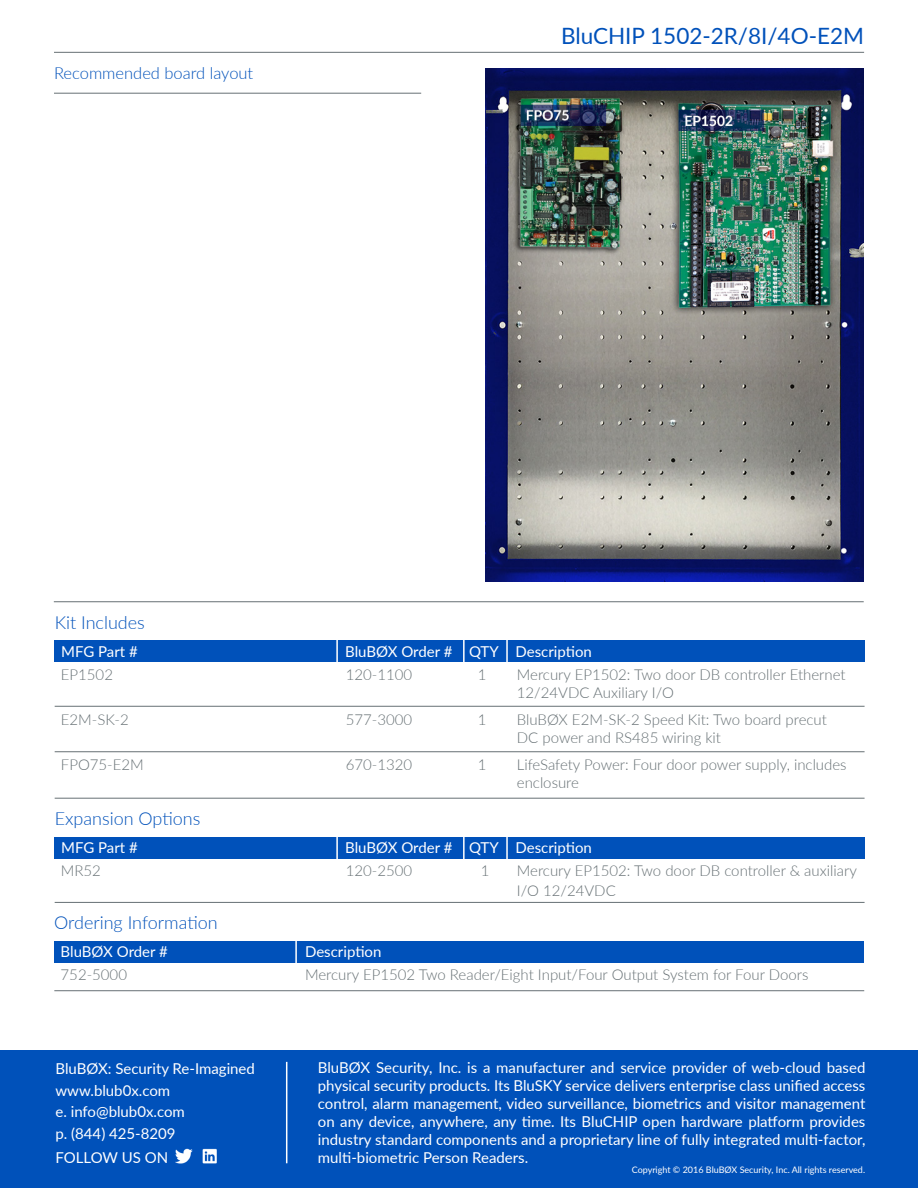
<style>
.page{position:relative;width:918px;height:1188px;background:#fff}
.page>*{position:absolute;margin:0;border:0;box-sizing:border-box;transform-origin:0 0}
.t1{font:22.5px "Lato";color:#0051ba}
.t2{font:300 18px "Lato";color:#0051ba}
.t3{font:300 16.5px "Lato";color:#0051ba}
.t4{font:15px/18px "Lato";color:#fff;text-align:justify}
.t5{font:300 15px/18px "Lato";color:#667074}
.t6{font:9px "Lato";color:#fff}
</style>
<div class="page">
<img style="left:486px;top:68px;width:377px;height:513px">
<div style="left:0;top:1050px;width:918px;height:138px;background:#0051ba"></div>
<hr style="left:54px;top:52px;width:810px;height:1px;background:#667074">
<hr style="left:286px;top:1062px;width:1px;height:101px;background:#fff">
<img style="left:175px;top:1148px;width:42px;height:17px">
<hr style="left:54px;top:601px;width:810px;height:1px;background:#667074">
<hr style="left:54px;top:93px;width:367px;height:1px;background:#667074">
<div style="left:54px;top:941px;width:810px;height:22px;background:#0051ba"></div>
<div style="left:55px;top:641px;width:810px;height:21px;background:#0051ba"></div>
<div style="left:55px;top:837px;width:810px;height:21px;background:#0051ba"></div>
<hr style="left:295px;top:938px;width:2px;height:26px;background:#fff">
<hr style="left:54px;top:990px;width:810px;height:1px;background:#667074">
<hr style="left:55px;top:798px;width:810px;height:1px;background:#667074">
<hr style="left:55px;top:751px;width:810px;height:1px;background:#667074">
<hr style="left:55px;top:706px;width:810px;height:1px;background:#667074">
<hr style="left:55px;top:902px;width:810px;height:1px;background:#667074">
<hr style="left:336px;top:638px;width:2px;height:26px;background:#fff">
<hr style="left:336px;top:834px;width:2px;height:26px;background:#fff">
<hr style="left:463px;top:639px;width:2px;height:26px;background:#fff">
<hr style="left:463px;top:835px;width:2px;height:26px;background:#fff">
<hr style="left:506px;top:639px;width:2px;height:26px;background:#fff">
<hr style="left:506px;top:835px;width:2px;height:26px;background:#fff">
<p class="t3" style="left:54px;top:62px;width:201px">Recommended board layout</p>
<p class="t2" style="left:55px;top:610px;width:92px">Kit Includes</p>
<p class="t1" style="left:561px;top:19px;width:304px">BluCHIP 1502-2R/8I/4O-E2M</p>
<p class="t4" style="left:61px;top:642px;width:78px">MFG Part #</p>
<p class="t4" style="left:345px;top:642px;width:248px">BluBØX Order # QTY Description</p>
<p class="t5" style="left:61px;top:665px;width:54px">EP1502</p>
<p class="t5" style="left:346px;top:665px;width:68px">120-1100</p>
<p class="t5" style="left:478px;top:665px;width:10px">1</p>
<p class="t5" style="left:517px;top:665px;width:330px">Mercury EP1502: Two door DB controller Ethernet<br>12/24VDC Auxiliary I/O</p>
<p class="t5" style="left:61px;top:710px;width:69px">E2M-SK-2</p>
<p class="t5" style="left:346px;top:710px;width:68px">577-3000</p>
<p class="t5" style="left:478px;top:710px;width:10px">1</p>
<p class="t5" style="left:517px;top:710px;width:312px">BluBØX E2M-SK-2 Speed Kit: Two board precut<br>DC power and RS485 wiring kit</p>
<p class="t5" style="left:61px;top:755px;width:84px">FPO75-E2M</p>
<p class="t5" style="left:346px;top:755px;width:68px">670-1320</p>
<p class="t5" style="left:478px;top:755px;width:10px">1</p>
<p class="t5" style="left:517px;top:755px;width:331px">LifeSafety Power: Four door power supply, includes enclosure</p>
<p class="t2" style="left:55px;top:806px;width:147px">Expansion Options</p>
<p class="t4" style="left:61px;top:838px;width:78px">MFG Part #</p>
<p class="t4" style="left:345px;top:838px;width:248px">BluBØX Order # QTY Description</p>
<p class="t5" style="left:61px;top:862px;width:42px">MR52</p>
<p class="t5" style="left:346px;top:862px;width:68px">120-2500</p>
<p class="t5" style="left:481px;top:862px;width:10px">1</p>
<p class="t5" style="left:517px;top:861px;width:341px;line-height:19.5px">Mercury EP1502: Two door DB controller &amp; auxiliary<br>I/O 12/24VDC</p>
<p class="t2" style="left:54px;top:910px;width:165px">Ordering Information</p>
<p class="t4" style="left:61px;top:942px;width:109px">BluBØX Order #</p>
<p class="t4" style="left:305px;top:942px;width:78px">Description</p>
<p class="t5" style="left:61px;top:965px;width:68px">752-5000</p>
<p class="t5" style="left:305px;top:965px;width:505px">Mercury EP1502 Two Reader/Eight Input/Four Output System for Four Doors</p>
<p class="t4" style="left:55px;top:1059px;width:201px">BluBØX: Security Re-Imagined</p>
<p class="t4" style="left:55px;top:1080px;width:116px">www.blub0x.com</p>
<p class="t4" style="left:55px;top:1102px;width:131px">e. info@blub0x.com</p>
<p class="t4" style="left:55px;top:1124px;width:122px">p. (844) 425-8209</p>
<p class="t4" style="left:55px;top:1148px;width:114px">FOLLOW US ON</p>
<p class="t4" style="left:318px;top:1058px;width:549px">BluBØX Security, Inc. is a manufacturer and service provider of web-cloud based physical security products. Its BluSKY service delivers enterprise class unified access control, alarm management, video surveillance, biometrics and visitor management on any device, anywhere, any time. Its BluCHIP open hardware platform provides industry standard components and a proprietary line of fully integrated multi-factor, multi-biometric Person Readers.</p>
<p class="t6" style="left:632px;top:1163px;width:235px">Copyright © 2016 BluBØX Security, Inc. All rights reserved.</p>
</div>
